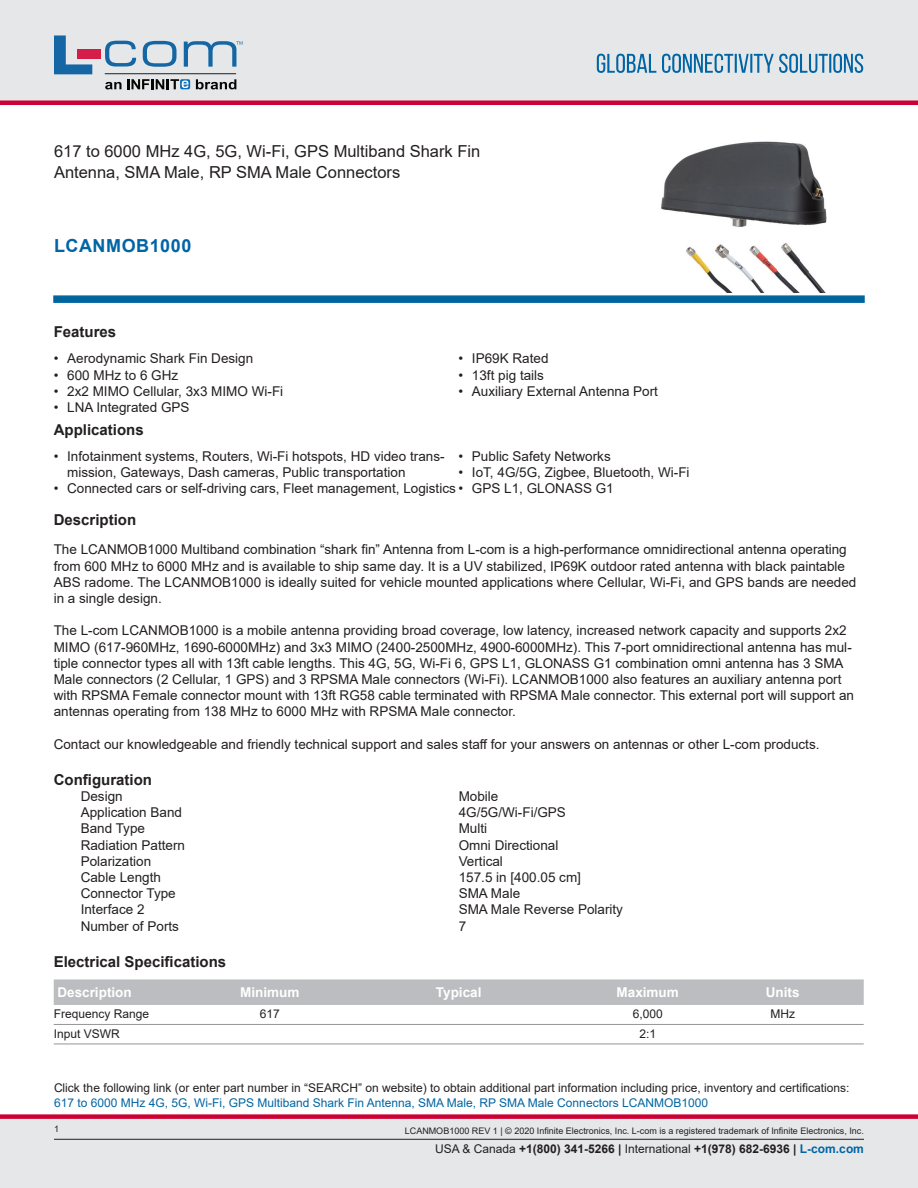
<style>
.page{position:relative;width:918px;height:1188px;background:#fff}
.page>*{position:absolute;margin:0;border:0;box-sizing:border-box;transform-origin:0 0}
.PN{font:700 18px "Arial";letter-spacing:.03em;color:#0065a4}
.Web_Description_Para{font:16.5px/21px "Arial";color:#231f20}
.Head1{font:700 15px "Arial";color:#231f20}
.LCOM_Section_Header{font:700 15px "Arial";color:#231f20}
.MarketingDescription{font:13.5px/16.2px "Arial";color:#231f20}
.Specs_Para{font:13.5px "Arial";color:#231f20}
.LCOM_Table_Header_Mi{font:700 13.5px "Arial";color:#fff}
.Description_and_PN_L{font:12px/14.4px "Arial";color:#231f20}
.t1{font:700 12px "Arial";color:#231f20}
.LCOM_Table_Body_Min{font:12px "Arial";color:#231f20}
.t2{font:9px "Arial";color:#231f20}
.s1{color:#0065a4}
.s2{font-weight:400}
</style>
<div class="page">
<div style="left:0;top:1119px;width:918px;height:69px;background:#e6e7e9"></div>
<div style="left:0;top:1114px;width:918px;height:5px;background:#c03"></div>
<div style="left:0;top:0;width:918px;height:102px;background:#e6e7e9"></div>
<div style="left:0;top:100px;width:918px;height:5px;background:#c03"></div>
<hr style="left:54px;top:1139px;width:810px;height:1px;background:#231f20">
<svg style="left:597px;top:54px;width:266px;height:19px"></svg>
<svg style="left:53px;top:295px;width:812px;height:8px;background:#0f6ea3"></svg>
<hr style="left:105px;top:73px;width:131px;height:1px;background:#211e1e">
<svg style="left:54px;top:35px;width:38px;height:39px"></svg>
<svg style="left:143px;top:41px;width:34px;height:26px"></svg>
<svg style="left:105px;top:41px;width:31px;height:26px"></svg>
<div style="left:77px;top:49px;width:23px;height:10px;background:#d41e47"></div>
<svg style="left:180px;top:79px;width:10px;height:10px"></svg>
<svg style="left:196px;top:79px;width:40px;height:10px"></svg>
<svg style="left:105px;top:79px;width:83px;height:10px"></svg>
<svg style="left:184px;top:41px;width:59px;height:26px"></svg>
<img style="left:661px;top:141px;width:166px;height:152px">
<div style="left:54px;top:979px;width:810px;height:26px;background:#bcbdc0"></div>
<hr style="left:54px;top:1024px;width:810px;height:1px;background:#939598">
<hr style="left:54px;top:1044px;width:810px;height:1px;background:#939598">
<h1 class="Web_Description_Para" style="left:54px;top:141px;width:428px">617 to 6000 MHz 4G, 5G, Wi-Fi, GPS Multiband Shark Fin<br>Antenna, SMA Male, RP SMA Male Connectors</h1>
<p class="PN" style="left:54px;top:233px;width:139px">LCANMOB1000</p>
<p class="LCOM_Section_Header" style="left:54px;top:321px;width:64px">Features</p>
<p class="MarketingDescription" style="left:54px;top:350px;width:201px">• Aerodynamic Shark Fin Design</p>
<p class="MarketingDescription" style="left:54px;top:367px;width:126px">• 600 MHz to 6 GHz</p>
<p class="MarketingDescription" style="left:54px;top:383px;width:231px">• 2x2 MIMO Cellular, 3x3 MIMO Wi-Fi</p>
<p class="MarketingDescription" style="left:54px;top:399px;width:137px">• LNA Integrated GPS</p>
<p class="MarketingDescription" style="left:458px;top:350px;width:92px">• IP69K Rated</p>
<p class="MarketingDescription" style="left:458px;top:367px;width:87px">• 13ft pig tails</p>
<p class="MarketingDescription" style="left:458px;top:383px;width:201px">• Auxiliary External Antenna Port</p>
<p class="LCOM_Section_Header" style="left:54px;top:419px;width:92px">Applications</p>
<p class="MarketingDescription" style="left:67px;top:448px;width:379px;text-indent:-14px">• Infotainment systems, Routers, Wi-Fi hotspots, HD video trans&shy;mission, Gateways, Dash cameras, Public transportation</p>
<p class="MarketingDescription" style="left:54px;top:480px;width:562px">• Connected cars or self-driving cars, Fleet management, Logistics • GPS L1, GLONASS G1</p>
<p class="MarketingDescription" style="left:458px;top:448px;width:154px">• Public Safety Networks</p>
<p class="MarketingDescription" style="left:458px;top:464px;width:233px">• IoT, 4G/5G, Zigbee, Bluetooth, Wi-Fi</p>
<p class="LCOM_Section_Header" style="left:54px;top:509px;width:84px">Description</p>
<p class="MarketingDescription" style="left:54px;top:542px;width:804px">The LCANMOB1000 Multiband combination “shark fin” Antenna from L-com is a high-performance omnidirectional antenna operating from 600 MHz to 6000 MHz and is available to ship same day. It is a UV stabilized, IP69K outdoor rated antenna with black paintable ABS radome. The LCANMOB1000 is ideally suited for vehicle mounted applications where Cellular, Wi-Fi, and GPS bands are needed in a single design.</p>
<p class="MarketingDescription" style="left:54px;top:623px;width:802px">The L-com LCANMOB1000 is a mobile antenna providing broad coverage, low latency, increased network capacity and supports 2x2<br>MIMO (617-960MHz, 1690-6000MHz) and 3x3 MIMO (2400-2500MHz, 4900-6000MHz). This 7-port omnidirectional antenna has mul&shy;tiple connector types all with 13ft cable lengths. This 4G, 5G, Wi-Fi 6, GPS L1, GLONASS G1 combination omni antenna has 3 SMA Male connectors (2 Cellular, 1 GPS) and 3 RPSMA Male connectors (Wi-Fi). LCANMOB1000 also features an auxiliary antenna port with RPSMA Female connector mount with 13ft RG58 cable terminated with RPSMA Male connector. This external port will support an antennas operating from 138 MHz to 6000 MHz with RPSMA Male connector.</p>
<p class="MarketingDescription" style="left:54px;top:736px;width:767px">Contact our knowledgeable and friendly technical support and sales staff for your answers on antennas or other L-com products.</p>
<p class="Head1" style="left:54px;top:769px;width:100px">Configuration</p>
<p class="Specs_Para" style="left:81px;top:787px;width:44px">Design</p>
<p class="Specs_Para" style="left:459px;top:787px;width:41px">Mobile</p>
<p class="Specs_Para" style="left:81px;top:803px;width:103px">Application Band</p>
<p class="Specs_Para" style="left:459px;top:803px;width:109px">4G/5G/Wi-Fi/GPS</p>
<p class="Specs_Para" style="left:81px;top:819px;width:66px">Band Type</p>
<p class="Specs_Para" style="left:459px;top:819px;width:30px">Multi</p>
<p class="Specs_Para" style="left:81px;top:836px;width:106px">Radiation Pattern</p>
<p class="Specs_Para" style="left:459px;top:836px;width:101px">Omni Directional</p>
<p class="Specs_Para" style="left:81px;top:852px;width:72px">Polarization</p>
<p class="Specs_Para" style="left:459px;top:852px;width:46px">Vertical</p>
<p class="Specs_Para" style="left:81px;top:868px;width:82px">Cable Length</p>
<p class="Specs_Para" style="left:459px;top:868px;width:124px">157.5 in [400.05 cm]</p>
<p class="Specs_Para" style="left:81px;top:884px;width:97px">Connector Type</p>
<p class="Specs_Para" style="left:459px;top:884px;width:63px">SMA Male</p>
<p class="Specs_Para" style="left:81px;top:900px;width:65px">Interface 2</p>
<p class="Specs_Para" style="left:459px;top:900px;width:166px">SMA Male Reverse Polarity</p>
<p class="Specs_Para" style="left:81px;top:917px;width:100px">Number of Ports</p>
<p class="Specs_Para" style="left:459px;top:917px;width:9px">7</p>
<p class="Head1" style="left:54px;top:951px;width:174px">Electrical Specifications</p>
<p class="LCOM_Table_Header_Mi" style="left:57px;top:982px;width:76px">Description</p>
<p class="LCOM_Table_Header_Mi" style="left:240px;top:982px;width:61px">Minimum</p>
<p class="LCOM_Table_Header_Mi" style="left:436px;top:982px;width:47px">Typical</p>
<p class="LCOM_Table_Header_Mi" style="left:617px;top:982px;width:64px">Maximum</p>
<p class="LCOM_Table_Header_Mi" style="left:766px;top:982px;width:35px">Units</p>
<p class="LCOM_Table_Body_Min" style="left:54px;top:1006px;width:97px">Frequency Range</p>
<p class="LCOM_Table_Body_Min" style="left:260px;top:1006px;width:22px">617</p>
<p class="LCOM_Table_Body_Min" style="left:633px;top:1006px;width:32px">6,000</p>
<p class="LCOM_Table_Body_Min" style="left:770px;top:1006px;width:26px">MHz</p>
<p class="LCOM_Table_Body_Min" style="left:54px;top:1025px;width:68px">Input VSWR</p>
<p class="LCOM_Table_Body_Min" style="left:639px;top:1025px;width:18px">2:1</p>
<p class="Description_and_PN_L" style="left:54px;top:1081px;width:797px">Click the following link (or enter part number in “SEARCH” on website) to obtain additional part information including price, inventory and certifications:<br><span class="s1">617 to 6000 MHz 4G, 5G, Wi-Fi, GPS Multiband Shark Fin Antenna, SMA Male, RP SMA Male Connectors LCANMOB1000</span></p>
<p class="t2" style="left:54px;top:1123px;width:7px">1</p>
<p class="t2" style="left:405px;top:1125px;width:461px">LCANMOB1000 REV 1 | © 2020 Infinite Electronics, Inc. L-com is a registered trademark of Infinite Electronics, Inc.</p>
<p class="t1" style="left:435px;top:1140px;width:430px"><span class="s2">USA &amp; Canada</span> +1(800) 341-5266 | <span class="s2">International</span> +1(978) 682-6936 | <span class="s1">L-com.com</span></p>
</div>
